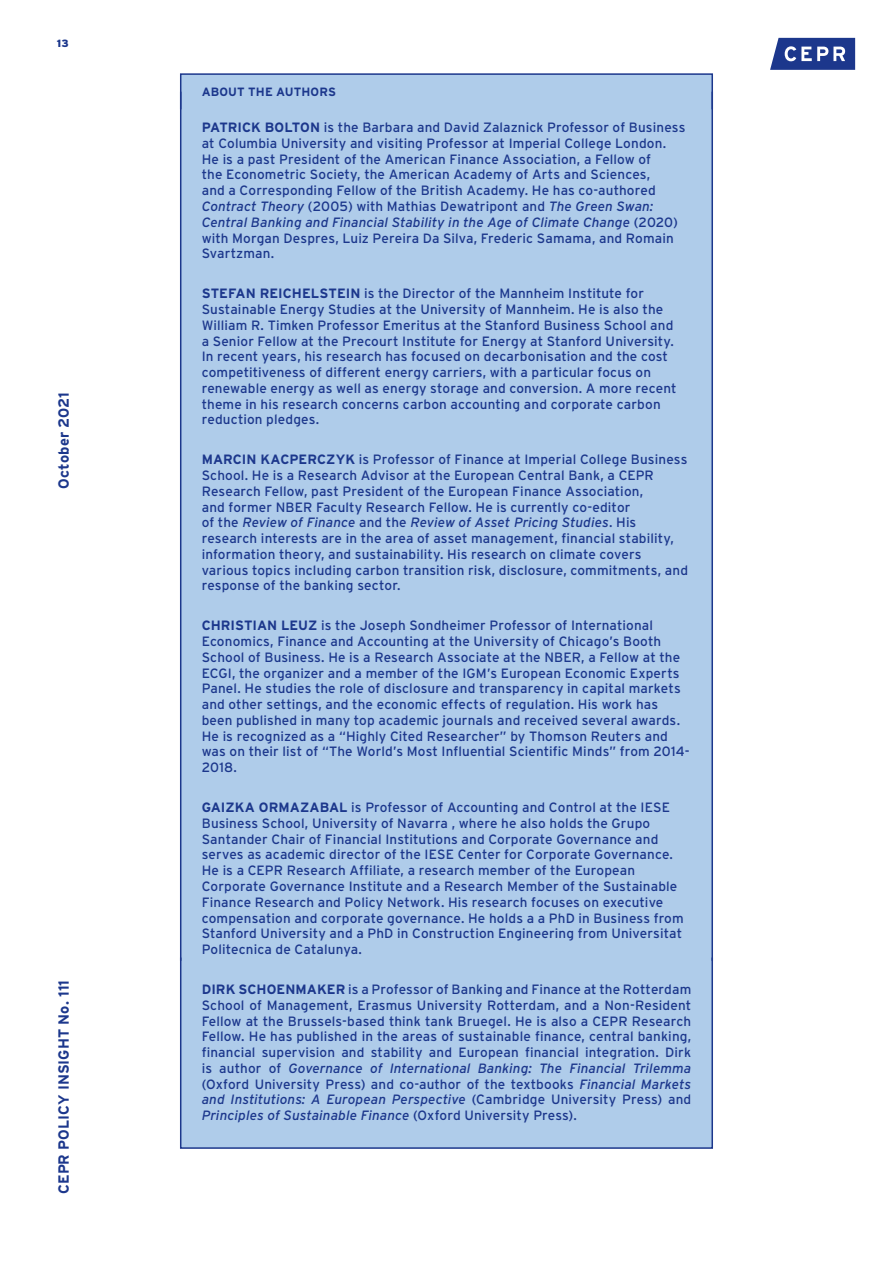
<style>
.page{position:relative;width:893px;height:1263px;background:#fff}
.page>*{position:absolute;margin:0;border:0;box-sizing:border-box;transform-origin:0 0}
.t1{font:700 14.7px "Interstate";color:#1c378c}
.t2{font:13.5px/15.8px "Interstate";letter-spacing:.01em;color:#1c378c}
.t3{font:700 12px "Interstate";letter-spacing:.005em;color:#1c378c}
.t4{font:900 10.5px "Interstate";color:#1c378c}
.s1{font-weight:700}
.s2{font-style:italic}
</style>
<div class="page">
<svg style="left:770px;top:38px;width:85px;height:32px;background:#475da2"></svg>
<div style="left:181px;top:74px;width:531px;height:46px;background:#afccea"></div>
<div style="left:180px;top:73px;width:533px;height:37px;border:2px solid #1c378c"></div>
<div style="left:181px;top:113px;width:531px;height:860px;background:#afccea"></div>
<hr style="left:180px;top:92px;width:1px;height:869px;background:#1c378c">
<hr style="left:711px;top:92px;width:2px;height:869px;background:#1c378c">
<div style="left:181px;top:970px;width:531px;height:178px;background:#afccea"></div>
<div style="left:180px;top:957px;width:533px;height:192px;border:2px solid #1c378c"></div>
<p class="t4" style="left:57px;top:37px;width:13px">13</p>
<p class="t1" style="left:55px;top:488px;width:98px;rotate:-90deg">October 2021</p>
<p class="t1" style="left:55px;top:1194px;width:215px;rotate:-90deg">CEPR POLICY INSIGHT No. 111</p>
<p class="t3" style="left:202px;top:86px;width:136px">ABOUT THE AUTHORS</p>
<p class="t2" style="left:202px;top:119px;width:485px"><span class="s1">PATRICK BOLTON</span> is the Barbara and David Zalaznick Professor of Business at Columbia University and visiting Professor at Imperial College London.<br>He is a past President of the American Finance Association, a Fellow of<br>the Econometric Society, the American Academy of Arts and Sciences,<br>and a Corresponding Fellow of the British Academy. He has co-authored <span class="s2">Contract Theory</span> (2005) with Mathias Dewatripont and <span class="s2">The Green Swan:<br>Central Banking and Financial Stability in the Age of Climate Change</span> (2020) with Morgan Despres, Luiz Pereira Da Silva, Frederic Samama, and Romain Svartzman.</p>
<p class="t2" style="left:202px;top:286px;width:476px"><span class="s1">STEFAN REICHELSTEIN</span> is the Director of the Mannheim Institute for Sustainable Energy Studies at the University of Mannheim. He is also the William R. Timken Professor Emeritus at the Stanford Business School and a Senior Fellow at the Precourt Institute for Energy at Stanford University.<br>In recent years, his research has focused on decarbonisation and the cost competitiveness of different energy carriers, with a particular focus on renewable energy as well as energy storage and conversion. A more recent theme in his research concerns carbon accounting and corporate carbon reduction pledges.</p>
<p class="t2" style="left:202px;top:452px;width:488px"><span class="s1">MARCIN KACPERCZYK</span> is Professor of Finance at Imperial College Business School. He is a Research Advisor at the European Central Bank, a CEPR Research Fellow, past President of the European Finance Association,<br>and former NBER Faculty Research Fellow. He is currently co-editor<br>of the <span class="s2">Review of Finance</span> and the <span class="s2">Review of Asset Pricing Studies</span>. His research interests are in the area of asset management, financial stability, information theory, and sustainability. His research on climate covers various topics including carbon transition risk, disclosure, commitments, and response of the banking sector.</p>
<p class="t2" style="left:202px;top:618px;width:490px"><span class="s1">CHRISTIAN LEUZ</span> is the Joseph Sondheimer Professor of International Economics, Finance and Accounting at the University of Chicago’s Booth School of Business. He is a Research Associate at the NBER, a Fellow at the ECGI, the organizer and a member of the IGM’s European Economic Experts Panel. He studies the role of disclosure and transparency in capital markets and other settings, and the economic effects of regulation. His work has been published in many top academic journals and received several awards.<br>He is recognized as a “Highly Cited Researcher” by Thomson Reuters and was on their list of “The World’s Most Influential Scientific Minds” from 2014- 2018.</p>
<p class="t2" style="left:202px;top:799px;width:484px"><span class="s1">GAIZKA ORMAZABAL</span> is Professor of Accounting and Control at the IESE Business School, University of Navarra , where he also holds the Grupo Santander Chair of Financial Institutions and Corporate Governance and serves as academic director of the IESE Center for Corporate Governance.<br>He is a CEPR Research Affiliate, a research member of the European Corporate Governance Institute and a Research Member of the Sustainable Finance Research and Policy Network. His research focuses on executive compensation and corporate governance. He holds a a PhD in Business from Stanford University and a PhD in Construction Engineering from Universitat Politecnica de Catalunya.</p>
<p class="t2" style="left:202px;top:981px;width:491px;text-align:justify"><span class="s1">DIRK SCHOENMAKER</span> is a Professor of Banking and Finance at the Rotterdam School of Management, Erasmus University Rotterdam, and a Non-Resident Fellow at the Brussels-based think tank Bruegel. He is also a CEPR Research Fellow. He has published in the areas of sustainable finance, central banking, financial supervision and stability and European financial integration. Dirk is author of <span class="s2">Governance of International Banking: The Financial Trilemma </span>(Oxford University Press) and co-author of the textbooks <span class="s2">Financial Markets and Institutions: A European Perspective</span> (Cambridge University Press) and <span class="s2">Principles of Sustainable Finance</span> (Oxford University Press).</p>
</div>
